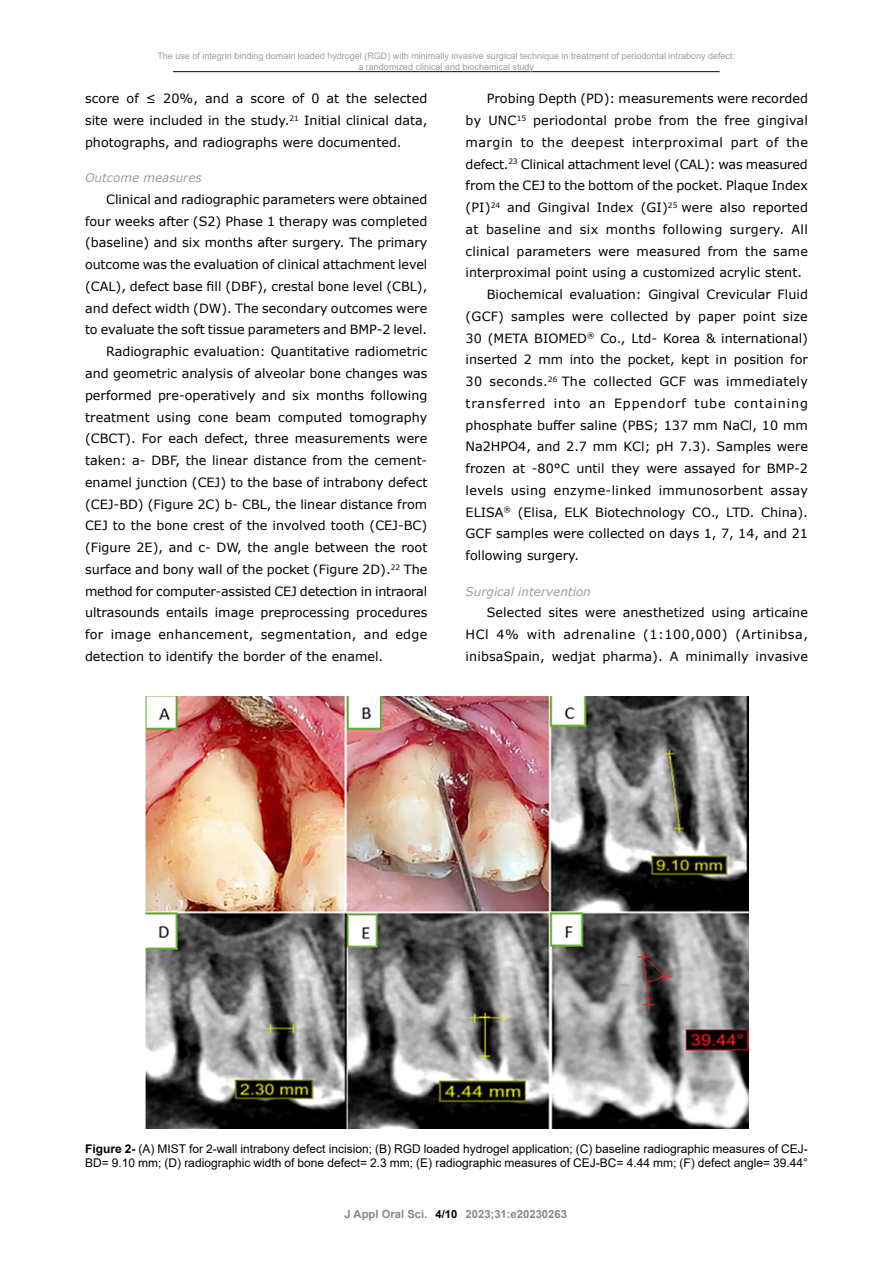
<style>
.page{position:relative;width:893px;height:1263px;background:#fff}
.page>*{position:absolute;margin:0;border:0;box-sizing:border-box;transform-origin:0 0}
.t1{font:12.75px/21.8px "Verdana";color:#000;text-align:justify}
.t2{font:12.75px "Verdana";letter-spacing:.025em;color:#000}
.t3{font:12.75px "Verdana";letter-spacing:.04em;color:#000}
.t4{font:12.75px "Verdana";letter-spacing:.065em;color:#000}
.t5{font:12px/14.4px "Arial";color:#000}
.t6{font:italic 12px "Verdana";color:#9d9ba0}
.t7{font:700 11.25px "Arial";color:#89878c}
.t8{font:9px/10.8px "Arial";color:#9d9ba0;text-align:center}
.s1{font-weight:700}
.s2{color:#000}
</style>
<div class="page">
<hr style="left:173px;top:71px;width:547px;height:1px;background:#000805">
<img style="left:145px;top:696px;width:604px;height:433px">
<p class="t8" style="left:157px;top:50px;width:579px">The use of integrin binding domain loaded hydrogel (RGD) with minimally invasive surgical technique in treatment of periodontal intrabony defect: a randomized clinical and biochemical study</p>
<p class="t1" style="left:85px;top:88px;width:344px">score of ≤ 20%, and a score of 0 at the selected site were included in the study.<sup>21</sup> Initial clinical data, photographs, and radiographs were documented.</p>
<p class="t6" style="left:85px;top:170px;width:118px">Outcome measures</p>
<p class="t1" style="left:106px;top:188px;width:323px">Clinical and radiographic parameters were obtained</p>
<p class="t1" style="left:85px;top:210px;width:344px">four weeks after (S2) Phase 1 therapy was completed</p>
<p class="t1" style="left:85px;top:232px;width:344px">(baseline) and six months after surgery. The primary</p>
<p class="t1" style="left:85px;top:254px;width:344px">outcome was the evaluation of clinical attachment level</p>
<p class="t1" style="left:85px;top:275px;width:344px">(CAL), defect base fill (DBF), crestal bone level (CBL),</p>
<p class="t1" style="left:85px;top:297px;width:344px">and defect width (DW). The secondary outcomes were</p>
<p class="t1" style="left:85px;top:319px;width:344px">to evaluate the soft tissue parameters and BMP-2 level.</p>
<p class="t1" style="left:106px;top:341px;width:323px">Radiographic evaluation: Quantitative radiometric</p>
<p class="t1" style="left:85px;top:362px;width:344px">and geometric analysis of alveolar bone changes was</p>
<p class="t1" style="left:85px;top:384px;width:344px">performed pre-operatively and six months following</p>
<p class="t1" style="left:85px;top:406px;width:344px">treatment using cone beam computed tomography</p>
<p class="t1" style="left:85px;top:428px;width:344px">(CBCT). For each defect, three measurements were</p>
<p class="t1" style="left:85px;top:449px;width:344px">taken: a- DBF, the linear distance from the cement-</p>
<p class="t1" style="left:85px;top:471px;width:344px">enamel junction (CEJ) to the base of intrabony defect</p>
<p class="t1" style="left:85px;top:493px;width:344px">(CEJ-BD) (Figure 2C) b- CBL, the linear distance from</p>
<p class="t1" style="left:85px;top:515px;width:344px">CEJ to the bone crest of the involved tooth (CEJ-BC)</p>
<p class="t1" style="left:85px;top:536px;width:344px">(Figure 2E), and c- DW, the angle between the root</p>
<p class="t1" style="left:85px;top:558px;width:344px">surface and bony wall of the pocket (Figure 2D).<sup>22</sup> The</p>
<p class="t1" style="left:85px;top:580px;width:344px">method for computer-assisted CEJ detection in intraoral</p>
<p class="t1" style="left:85px;top:602px;width:344px">ultrasounds entails image preprocessing procedures</p>
<p class="t2" style="left:85px;top:626px;width:344px">for image enhancement, segmentation, and edge</p>
<p class="t1" style="left:85px;top:645px;width:300px">detection to identify the border of the enamel.</p>
<p class="t1" style="left:487px;top:88px;width:323px">Probing Depth (PD): measurements were recorded</p>
<p class="t1" style="left:466px;top:109px;width:344px">by UNC<sup>15</sup> periodontal probe from the free gingival</p>
<p class="t3" style="left:466px;top:133px;width:344px">margin to the deepest interproximal part of the</p>
<p class="t1" style="left:466px;top:153px;width:344px">defect.<sup>23</sup> Clinical attachment level (CAL): was measured</p>
<p class="t1" style="left:466px;top:175px;width:344px">from the CEJ to the bottom of the pocket. Plaque Index</p>
<p class="t1" style="left:466px;top:196px;width:344px">(PI)<sup>24</sup> and Gingival Index (GI)<sup>25</sup> were also reported</p>
<p class="t2" style="left:466px;top:220px;width:344px">at baseline and six months following surgery. All</p>
<p class="t1" style="left:466px;top:240px;width:344px">clinical parameters were measured from the same</p>
<p class="t1" style="left:466px;top:262px;width:338px">interproximal point using a customized acrylic stent.</p>
<p class="t1" style="left:487px;top:283px;width:323px">Biochemical evaluation: Gingival Crevicular Fluid</p>
<p class="t1" style="left:466px;top:305px;width:344px">(GCF) samples were collected by paper point size</p>
<p class="t1" style="left:466px;top:327px;width:344px">30 (META BIOMED<sup>®</sup> Co., Ltd- Korea &amp; international)</p>
<p class="t1" style="left:466px;top:349px;width:344px">inserted 2 mm into the pocket, kept in position for</p>
<p class="t2" style="left:466px;top:373px;width:344px">30 seconds.<sup>26</sup> The collected GCF was immediately</p>
<p class="t4" style="left:466px;top:394px;width:344px">transferred into an Eppendorf tube containing</p>
<p class="t1" style="left:466px;top:414px;width:344px">phosphate buffer saline (PBS; 137 mm NaCl, 10 mm</p>
<p class="t1" style="left:466px;top:436px;width:344px">Na2HPO4, and 2.7 mm KCl; pH 7.3). Samples were</p>
<p class="t1" style="left:466px;top:457px;width:344px">frozen at -80°C until they were assayed for BMP-2</p>
<p class="t2" style="left:466px;top:481px;width:344px">levels using enzyme-linked immunosorbent assay</p>
<p class="t1" style="left:466px;top:501px;width:344px">ELISA<sup>®</sup> (Elisa, ELK Biotechnology CO., LTD. China).</p>
<p class="t1" style="left:466px;top:523px;width:344px">GCF samples were collected on days 1, 7, 14, and 21</p>
<p class="t1" style="left:466px;top:544px;width:115px">following surgery.</p>
<p class="t6" style="left:466px;top:583px;width:127px">Surgical intervention</p>
<p class="t1" style="left:466px;top:602px;width:344px;text-indent:21px">Selected sites were anesthetized using articaine HCl 4% with adrenaline (1:100,000) (Artinibsa, inibsaSpain, wedjat pharma). A minimally invasive</p>
<p class="t5" style="left:85px;top:1141px;width:724px"><span class="s1">Figure 2-</span> (A) MIST for 2-wall intrabony defect incision; (B) RGD loaded hydrogel application; (C) baseline radiographic measures of CEJ-<br>BD= 9.10 mm; (D) radiographic width of bone defect= 2.3 mm; (E) radiographic measures of CEJ-BC= 4.44 mm; (F) defect angle= 39.44°</p>
<p class="t7" style="left:345px;top:1206px;width:224px">J Appl Oral Sci. <span class="s2">4/10</span> 2023;31:e20230263</p>
</div>
